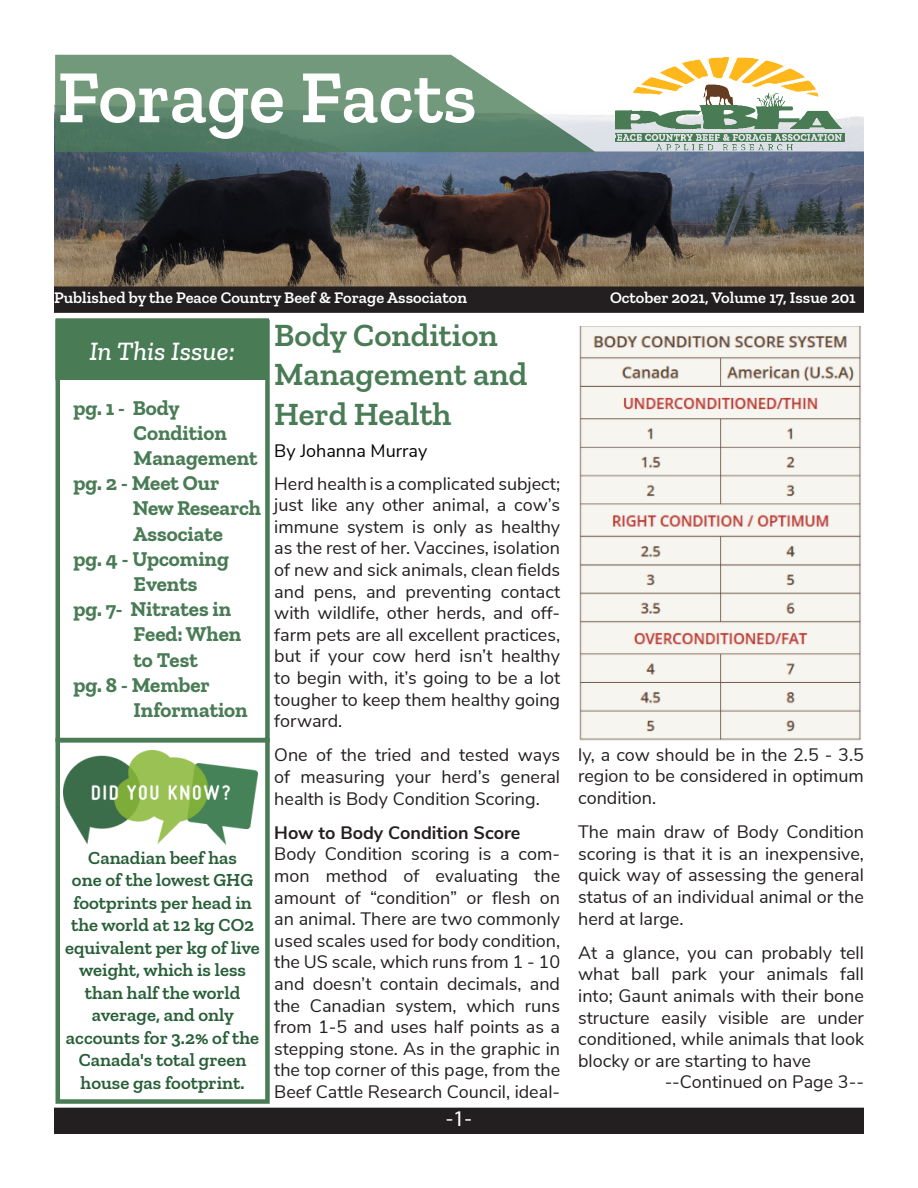
<style>
.page{position:relative;width:918px;height:1188px;background:#fff}
.page>*{position:absolute;margin:0;border:0;box-sizing:border-box;transform-origin:0 0}
.t1{font:600 75px "Zilla Slab";color:#fff}
.t2{font:600 33px/39.6px "Zilla Slab";color:#497b55}
.t3{font:italic 500 27px "Zilla Slab";color:#fff}
.t4{font:22.5px "Myriad Pro";color:#fff}
.t5{font:700 21px/25.2px "Zilla Slab";color:#497b55}
.t6{font:600 18.75px/22.5px "Zilla Slab";color:#275e37;text-align:center}
.t7{font:18px/21.6px "Nunito Sans";color:#231f20;text-align:justify}
.t8{font:700 18px "Nunito Sans";color:#231f20}
.t9{font:18px "Nunito Sans";color:#040503}
.t10{font:600 16.5px "Zilla Slab";color:#fff}
</style>
<div class="page">
<img style="left:54px;top:54px;width:810px;height:232px">
<svg style="left:55px;top:55px;width:541px;height:97px;background:#658d72"></svg>
<div style="left:55px;top:287px;width:808px;height:25px;background:#231f20"></div>
<div style="left:54px;top:286px;width:810px;height:27px;border:2px solid #231f20"></div>
<div style="left:55px;top:1108px;width:808px;height:25px;background:#231f20"></div>
<div style="left:54px;top:1108px;width:810px;height:26px;border:2px solid #231f20"></div>
<img style="left:63px;top:750px;width:194px;height:95px">
<div style="left:56px;top:738px;width:214px;height:366px;border:4px solid #497b55"></div>
<svg style="left:451px;top:54px;width:413px;height:97px"></svg>
<img style="left:616px;top:54px;width:238px;height:102px">
<div style="left:56px;top:320px;width:214px;height:422px;border:4px solid #497b55"></div>
<div style="left:56px;top:319px;width:212px;height:60px;background:#497b55"></div>
<div style="left:56px;top:318px;width:213px;height:62px;border:2px solid #497b55"></div>
<img style="left:579px;top:326px;width:282px;height:415px">
<p class="t1" style="left:57px;top:55px;width:421px">Forage Facts</p>
<p class="t10" style="left:54px;top:288px;width:415px">Published by the Peace Country Beef &amp; Forage Associaton</p>
<p class="t10" style="left:610px;top:288px;width:247px">October 2021, Volume 17, Issue 201</p>
<p class="t3" style="left:90px;top:336px;width:147px">In This Issue:</p>
<p class="t5" style="left:74px;top:395px;width:108px">pg. 1 - Body</p>
<p class="t5" style="left:134px;top:420px;width:125px">Condition<br>Management</p>
<p class="t5" style="left:133px;top:471px;width:130px;text-indent:-59px">pg. 2 - Meet Our<br>New Research<br>Associate</p>
<p class="t5" style="left:134px;top:546px;width:97px;text-indent:-60px">pg. 4 - Upcoming<br>Events</p>
<p class="t5" style="left:134px;top:597px;width:109px;text-indent:-60px">pg. 7- Nitrates in<br>Feed: When to Test</p>
<p class="t5" style="left:134px;top:672px;width:116px;text-indent:-60px">pg. 8 - Member<br>Information</p>
<p class="t6" style="left:65px;top:846px;width:196px">Canadian beef has<br>one of the lowest GHG footprints per head in the world at 12 kg CO2 equivalent per kg of live weight, which is less than half the world</p>
<p class="t6" style="left:92px;top:1004px;width:144px">average, and only</p>
<p class="t6" style="left:66px;top:1026px;width:195px">accounts for 3.2% of the<br>Canada's total green house gas footprint.</p>
<p class="t2" style="left:274px;top:315px;width:255px">Body Condition<br>Management and<br>Herd Health</p>
<p class="t9" style="left:274px;top:438px;width:154px">By Johanna Murray</p>
<p class="t7" style="left:274px;top:471px;width:287px">Herd health is a complicated subject; just like any other animal, a cow’s immune system is only as healthy as the rest of her. Vaccines, isolation of new and sick animals, clean fields and pens, and preventing contact with wildlife, other herds, and off&shy;farm pets are all excellent practices, but if your cow herd isn’t healthy to begin with, it’s going to be a lot tougher to keep them healthy going forward.</p>
<p class="t7" style="left:274px;top:743px;width:287px">One of the tried and tested ways of measuring your herd’s general health is Body Condition Scoring.</p>
<p class="t8" style="left:274px;top:819px;width:248px">How to Body Condition Score</p>
<p class="t7" style="left:274px;top:842px;width:287px">Body Condition scoring is a com&shy;mon method of evaluating the amount of “condition” or flesh on an animal. There are two commonly used scales used for body condition, the US scale, which runs from 1 - 10 and doesn’t contain decimals, and the Canadian system, which runs from 1-5 and uses half points as a stepping stone. As in the graphic in the top corner of this page, from the Beef Cattle Research Council, ideal-</p>
<p class="t4" style="left:446px;top:1105px;width:27px">-1-</p>
<p class="t7" style="left:578px;top:743px;width:287px">ly, a cow should be in the 2.5 - 3.5 region to be considered in optimum condition.</p>
<p class="t7" style="left:578px;top:820px;width:287px">The main draw of Body Condition scoring is that it is an inexpensive, quick way of assessing the general status of an individual animal or the herd at large.</p>
<p class="t7" style="left:578px;top:941px;width:287px">At a glance, you can probably tell what ball park your animals fall into; Gaunt animals with their bone structure easily visible are under conditioned, while animals that look blocky or are starting to have</p>
<p class="t7" style="left:665px;top:1070px;width:201px">--Continued on Page 3--</p>
</div>
